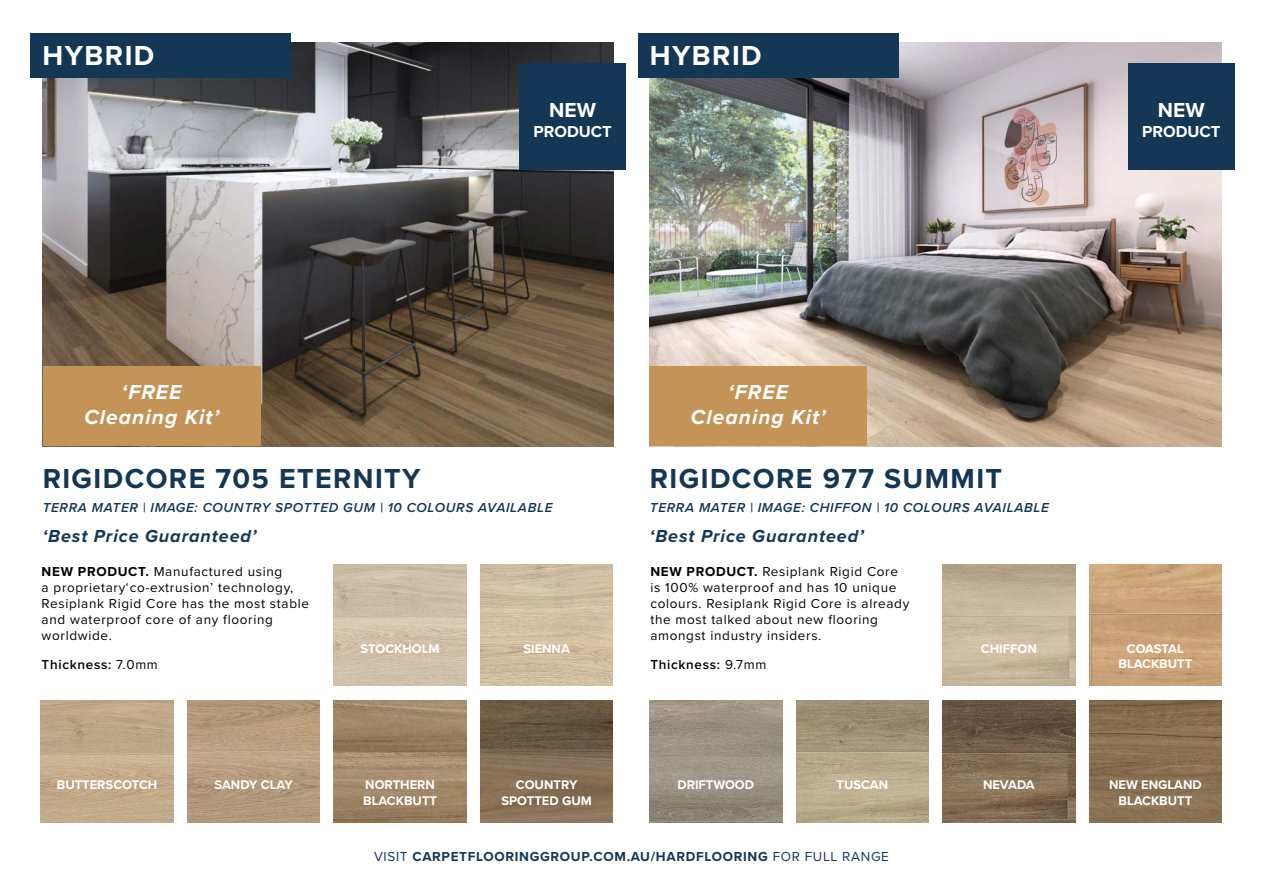
<style>
.page{position:relative;width:1263px;height:893px;background:#fff}
.page>*{position:absolute;margin:0;border:0;box-sizing:border-box;transform-origin:0 0}
.t1{font:700 28.5px "Proxima Nova";letter-spacing:.05em;color:#153756}
.t2{font:700 28.5px "Proxima Nova";letter-spacing:.05em;color:#fff}
.t3{font:italic 700 21px/25.2px "Proxima Nova";letter-spacing:.05em;color:#fff;text-align:center}
.t4{font:700 21px "Proxima Nova";color:#fff}
.t5{font:italic 700 18px "Proxima Nova";letter-spacing:.05em;color:#153756}
.t6{font:700 16.5px "Proxima Nova";color:#fff}
.t7{font:13.5px/16.2px "Proxima Nova";letter-spacing:.05em;color:#000}
.t8{font:italic 600 13.5px "Proxima Nova";letter-spacing:.05em;color:#153756}
.t9{font:700 13.5px "Proxima Nova";letter-spacing:.05em;color:#153756}
.t10{font:600 13.5px "Proxima Nova";letter-spacing:.05em;color:#000}
.t11{font:700 12.9px/15.5px "Proxima Nova";color:#fff;text-align:center}
.s1{font-weight:700}
.s2{font-weight:400}
</style>
<div class="page">
<img style="left:650px;top:43px;width:572px;height:403px">
<img style="left:43px;top:43px;width:570px;height:403px">
<div style="left:519px;top:64px;width:107px;height:106px;background:#153756"></div>
<div style="left:1128px;top:64px;width:106px;height:106px;background:#153756"></div>
<div style="left:638px;top:33px;width:260px;height:45px;background:#153756"></div>
<div style="left:31px;top:33px;width:260px;height:45px;background:#153756"></div>
<img style="left:943px;top:564px;width:132px;height:122px">
<img style="left:334px;top:564px;width:132px;height:122px">
<img style="left:1089px;top:564px;width:132px;height:122px">
<img style="left:480px;top:564px;width:133px;height:122px">
<img style="left:943px;top:701px;width:132px;height:121px">
<img style="left:334px;top:701px;width:132px;height:121px">
<img style="left:650px;top:701px;width:132px;height:121px">
<img style="left:41px;top:701px;width:132px;height:121px">
<img style="left:1089px;top:701px;width:132px;height:121px">
<img style="left:480px;top:701px;width:133px;height:121px">
<img style="left:796px;top:701px;width:132px;height:121px">
<img style="left:187px;top:701px;width:133px;height:121px">
<div style="left:43px;top:367px;width:218px;height:79px;background:#c39357"></div>
<div style="left:649px;top:367px;width:218px;height:79px;background:#c39357"></div>
<h1 class="t2" style="left:43px;top:34px;width:113px">HYBRID</h1>
<h1 class="t2" style="left:650px;top:34px;width:113px">HYBRID</h1>
<h2 class="t4" style="left:549px;top:94px;width:48px">NEW</h2>
<p class="t6" style="left:533px;top:119px;width:80px">PRODUCT</p>
<h2 class="t4" style="left:1158px;top:94px;width:48px">NEW</h2>
<p class="t6" style="left:1142px;top:119px;width:80px">PRODUCT</p>
<h2 class="t3" style="left:84px;top:379px;width:136px">‘FREE<br>Cleaning Kit’</h2>
<h2 class="t3" style="left:691px;top:379px;width:136px">‘FREE<br>Cleaning Kit’</h2>
<h1 class="t1" style="left:43px;top:457px;width:379px">RIGIDCORE 705 ETERNITY</h1>
<h1 class="t1" style="left:650px;top:457px;width:354px">RIGIDCORE 977 SUMMIT</h1>
<p class="t8" style="left:43px;top:498px;width:511px">TERRA MATER | IMAGE: COUNTRY SPOTTED GUM | 10 COLOURS AVAILABLE</p>
<p class="t8" style="left:650px;top:498px;width:401px">TERRA MATER | IMAGE: CHIFFON | 10 COLOURS AVAILABLE</p>
<h3 class="t5" style="left:43px;top:522px;width:215px">‘Best Price Guaranteed’</h3>
<h3 class="t5" style="left:650px;top:522px;width:215px">‘Best Price Guaranteed’</h3>
<p class="t7" style="left:650px;top:562px;width:260px"><span class="s1">NEW PRODUCT.</span> Resiplank Rigid Core is 100% waterproof and has 10 unique colours. Resiplank Rigid Core is already the most talked about new flooring amongst industry insiders.</p>
<p class="t10" style="left:650px;top:655px;width:117px">Thickness: <span class="s2">9.7mm</span></p>
<p class="t7" style="left:42px;top:562px;width:269px"><span class="s1">NEW PRODUCT.</span> Manufactured using<br>a proprietary‘co-extrusion’ technology,<br>Resiplank Rigid Core has the most stable and waterproof core of any flooring worldwide.</p>
<p class="t10" style="left:42px;top:655px;width:118px">Thickness: <span class="s2">7.0mm</span></p>
<p class="t11" style="left:361px;top:640px;width:80px">STOCKHOLM</p>
<p class="t11" style="left:981px;top:640px;width:57px">CHIFFON</p>
<p class="t11" style="left:1118px;top:640px;width:75px">COASTAL<br>BLACKBUTT</p>
<p class="t11" style="left:523px;top:640px;width:48px">SIENNA</p>
<p class="t11" style="left:365px;top:777px;width:71px">NORTHERN</p>
<p class="t11" style="left:983px;top:777px;width:53px">NEVADA</p>
<p class="t11" style="left:363px;top:793px;width:75px">BLACKBUTT</p>
<p class="t11" style="left:57px;top:777px;width:102px">BUTTERSCOTCH</p>
<p class="t11" style="left:677px;top:777px;width:78px">DRIFTWOOD</p>
<p class="t11" style="left:1109px;top:777px;width:94px">NEW ENGLAND<br>BLACKBUTT</p>
<p class="t11" style="left:214px;top:777px;width:80px">SANDY CLAY</p>
<p class="t11" style="left:836px;top:777px;width:53px">TUSCAN</p>
<p class="t11" style="left:501px;top:777px;width:92px">COUNTRY<br>SPOTTED GUM</p>
<p class="t9" style="left:374px;top:846px;width:516px"><span class="s2">VISIT</span> CARPETFLOORINGGROUP.COM.AU/HARDFLOORING <span class="s2">FOR FULL RANGE</span></p>
</div>
